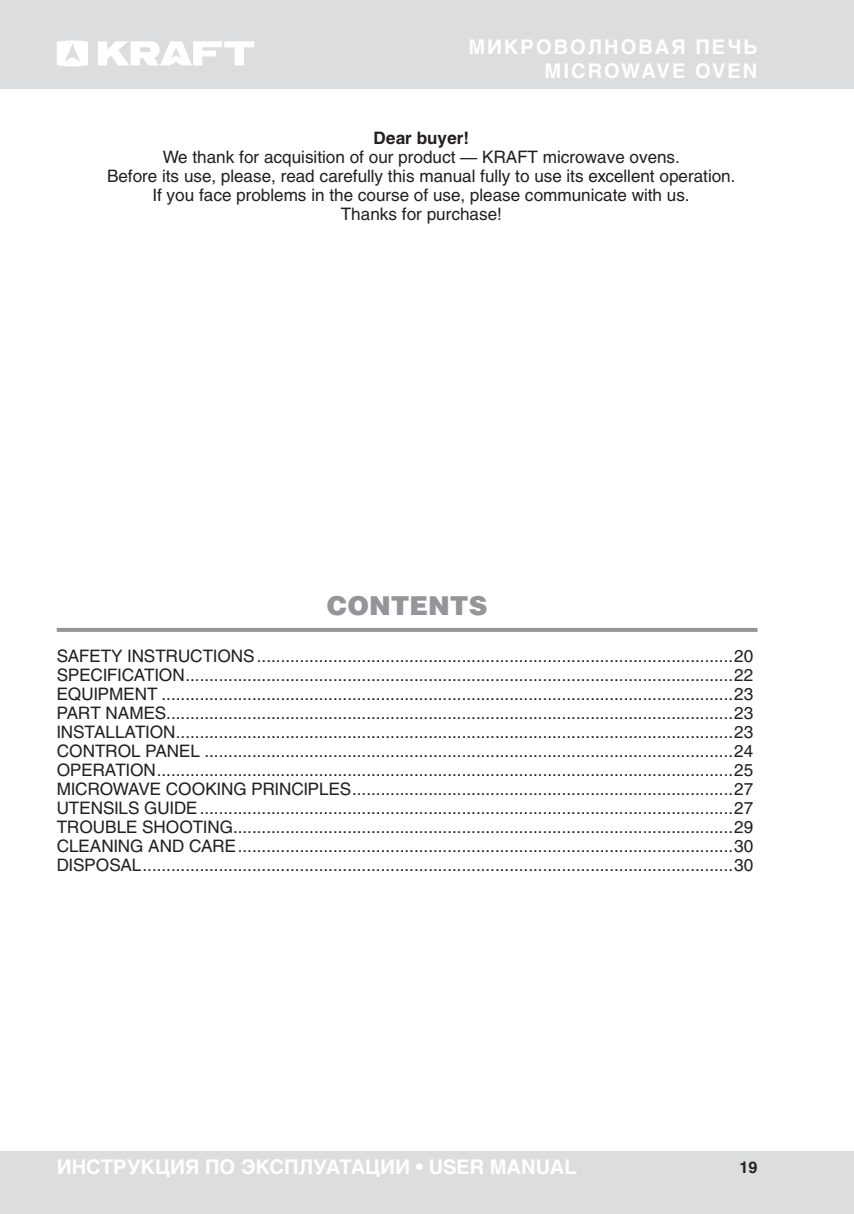
<style>
.page{position:relative;width:854px;height:1214px;background:#fff}
.page>*{position:absolute;margin:0;border:0;box-sizing:border-box;transform-origin:0 0}
.t1{font:900 26px "Helios";color:#939598}
.t2{font:700 20px "Helios";color:#fff}
.t3{font:700 20px/24px "Helios";letter-spacing:.1em;color:#fff;text-align:right}
.t4{font:17px/19px "Helios";color:#231f20;text-align:justify}
.t5{font:700 17px "Helios";color:#231f20}
.t6{font:700 16px "Helios";color:#231f20}
</style>
<div class="page">
<div style="left:0;top:0;width:853px;height:88px;background:#dcdddf"></div>
<div style="left:0;top:1151px;width:853px;height:62px;background:#dcdddf"></div>
<svg style="left:57px;top:40px;width:31px;height:26px"></svg>
<svg style="left:98px;top:41px;width:156px;height:24px"></svg>
<svg style="left:57px;top:627px;width:700px;height:4px;fill:#939598"></svg>
<p class="t3" style="left:468px;top:35px;width:290px">МИКРОВОЛНОВАЯ ПЕЧЬ<br>MICROWAVE OVEN</p>
<p class="t5" style="left:373px;top:128px;width:97px">Dear buyer!</p>
<p class="t4" style="left:107px;top:147px;width:630px;text-align:center">We thank for acquisition of our product — KRAFT microwave ovens.<br>Before its use, please, read carefully this manual fully to use its excellent operation.<br>If you face problems in the course of use, please communicate with us.<br>Thanks for purchase!</p>
<h1 class="t1" style="left:326px;top:589px;width:162px">CONTENTS</h1>
<p class="t4" style="left:57px;top:646px;width:697px">SAFETY INSTRUCTIONS....................................................................................................20<br>SPECIFICATION...................................................................................................................22<br>EQUIPMENT ........................................................................................................................23<br>PART NAMES.......................................................................................................................23<br>INSTALLATION.....................................................................................................................23<br>CONTROL PANEL ...............................................................................................................24<br>OPERATION.........................................................................................................................25<br>MICROWAVE COOKING PRINCIPLES................................................................................27<br>UTENSILS GUIDE................................................................................................................27<br>TROUBLE SHOOTING.........................................................................................................29<br>CLEANING AND CARE........................................................................................................30<br>DISPOSAL............................................................................................................................30</p>
<p class="t2" style="left:57px;top:1155px;width:521px">ИНСТРУКЦИЯ ПО ЭКСПЛУАТАЦИИ • USER MANUAL</p>
<p class="t6" style="left:739px;top:1157px;width:19px">19</p>
</div>
